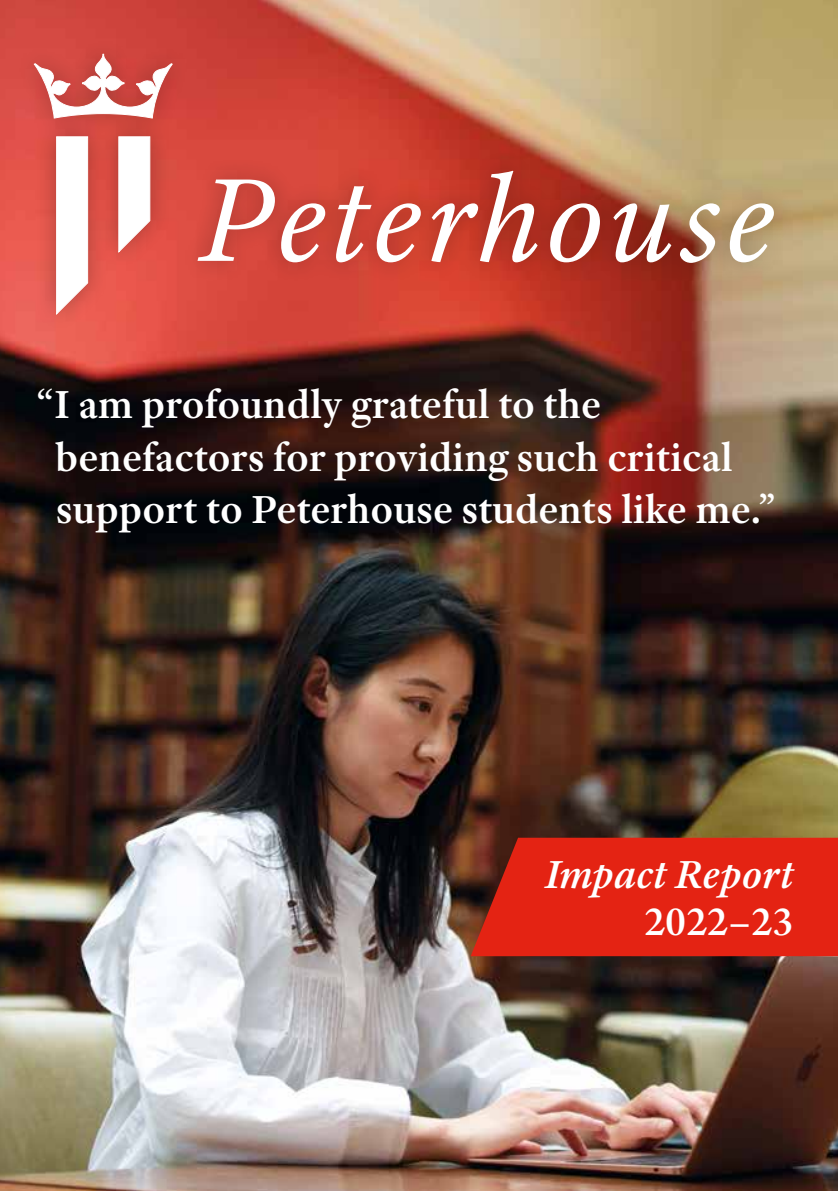
<style>
.page{position:relative;width:838px;height:1191px;background:#fff}
.page>*{position:absolute;margin:0;border:0;box-sizing:border-box;transform-origin:0 0}
.t1{font:italic 126px "Adobe Text Pro";letter-spacing:.03em;color:#fff}
.t2{font:600 42px/52.5px "Adobe Text Pro";color:#fff}
.t3{font:italic 600 42px "Adobe Text Pro";color:#fff}
</style>
<div class="page">
<img style="left:0;top:0;width:837px;height:1191px">
<div style="left:15px;top:36px;width:176px;height:297px;background:#000;opacity:.27"></div>
<svg style="left:118px;top:136px;width:33px;height:118px"></svg>
<svg style="left:34px;top:54px;width:139px;height:65px"></svg>
<svg style="left:56px;top:136px;width:33px;height:180px"></svg>
<div style="left:178px;top:150px;width:616px;height:133px;background:#000;opacity:.27"></div>
<svg style="left:470px;top:837px;width:367px;height:119px;background:#d92313"></svg>
<h1 class="t1" style="left:200px;top:141px;width:576px">Peterhouse</h1>
<p class="t2" style="left:55px;top:378px;width:722px;text-indent:-20px">“I am profoundly grateful to the benefactors for providing such critical support to Peterhouse students like me.”</p>
<p class="t3" style="left:545px;top:847px;width:250px">Impact Report</p>
<p class="t2" style="left:643px;top:894px;width:151px">2022–23</p>
</div>
